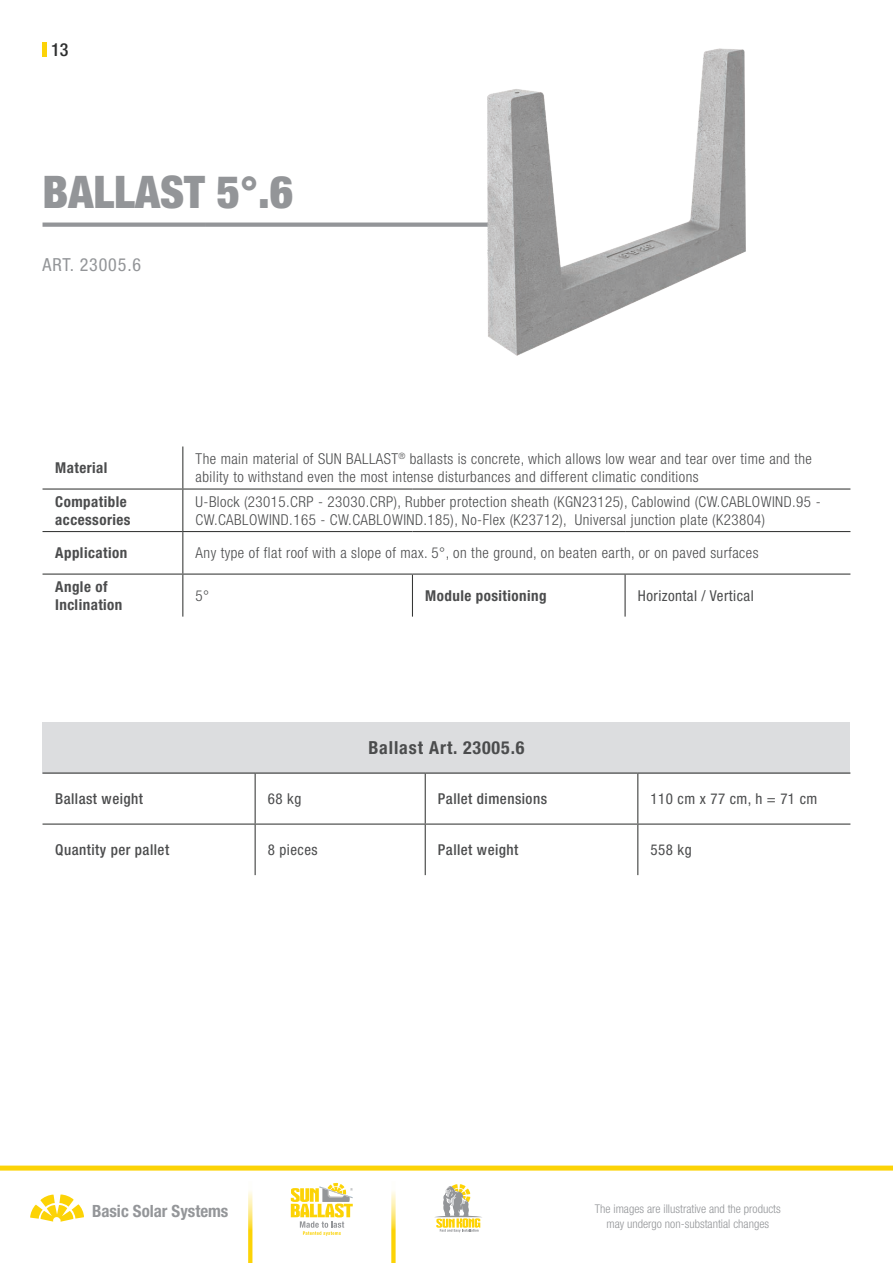
<style>
.page{position:relative;width:893px;height:1263px;background:#fff}
.page>*{position:absolute;margin:0;border:0;box-sizing:border-box;transform-origin:0 0}
.t1{font:900 condensed 45px "Helvetica Neue LT Pro";color:#939598}
.t2{font:700 condensed 18px "Helvetica Neue LT Pro";letter-spacing:.05em;color:#4b4c4d}
.t3{font:condensed 18px "Helvetica Neue LT Pro";letter-spacing:.05em;color:#939598}
.t4{font:500 condensed 18px "Helvetica Neue LT Pro";color:#2e2f2f}
.t5{font:700 condensed 16.95px "Helvetica Neue LT Pro";color:#949699}
.t6{font:300 condensed 15px/18px "Helvetica Neue LT Pro";letter-spacing:.03em;color:#4b4c4d}
.t7{font:700 condensed 15px/18px "Helvetica Neue LT Pro";letter-spacing:.03em;color:#4b4c4d}
.t8{font:500 condensed 15px "Helvetica Neue LT Pro";letter-spacing:.03em;color:#4b4c4d}
.t9{font:condensed 15px "Helvetica Neue LT Pro";letter-spacing:.03em;color:#4b4c4d}
.t10{font:300 condensed 12px/15px "Helvetica Neue LT Pro";color:#939598;text-align:center}
</style>
<div class="page">
<div style="left:0;top:1165px;width:893px;height:5px;background:#fcd306"></div>
<svg style="left:30px;top:1194px;width:54px;height:28px"></svg>
<svg style="left:248px;top:1191px;width:4px;height:72px"></svg>
<svg style="left:391px;top:1191px;width:5px;height:72px"></svg>
<svg style="left:434px;top:1184px;width:48px;height:48px"></svg>
<svg style="left:291px;top:1183px;width:62px;height:53px"></svg>
<hr style="left:43px;top:43px;width:4px;height:14px;background:#fcd308">
<div style="left:43px;top:222px;width:162px;height:5px;background:#939598"></div>
<div style="left:205px;top:222px;width:324px;height:5px;background:#939598"></div>
<div style="left:43px;top:722px;width:807px;height:51px;background:#dcdddf"></div>
<hr style="left:43px;top:772px;width:212px;height:1px;background:#363736">
<hr style="left:255px;top:772px;width:170px;height:1px;background:#363736">
<hr style="left:255px;top:773px;width:1px;height:50px;background:#363736">
<hr style="left:425px;top:772px;width:212px;height:1px;background:#363736">
<hr style="left:425px;top:773px;width:1px;height:50px;background:#363736">
<hr style="left:43px;top:823px;width:212px;height:2px;background:#363736">
<hr style="left:255px;top:823px;width:170px;height:2px;background:#363736">
<hr style="left:255px;top:825px;width:1px;height:50px;background:#363736">
<hr style="left:425px;top:823px;width:212px;height:2px;background:#363736">
<hr style="left:425px;top:825px;width:1px;height:50px;background:#363736">
<hr style="left:637px;top:772px;width:213px;height:1px;background:#363736">
<hr style="left:637px;top:773px;width:1px;height:50px;background:#363736">
<hr style="left:637px;top:823px;width:213px;height:2px;background:#363736">
<hr style="left:637px;top:825px;width:1px;height:50px;background:#363736">
<img style="left:401px;top:48px;width:345px;height:308px">
<hr style="left:182px;top:446px;width:1px;height:42px;background:#363736">
<hr style="left:43px;top:488px;width:140px;height:2px;background:#363736">
<hr style="left:183px;top:488px;width:229px;height:2px;background:#363736">
<hr style="left:182px;top:490px;width:1px;height:41px;background:#363736">
<hr style="left:412px;top:488px;width:213px;height:2px;background:#363736">
<hr style="left:625px;top:488px;width:225px;height:2px;background:#363736">
<hr style="left:43px;top:531px;width:140px;height:1px;background:#363736">
<hr style="left:183px;top:531px;width:229px;height:1px;background:#363736">
<hr style="left:182px;top:532px;width:1px;height:41px;background:#363736">
<hr style="left:412px;top:531px;width:213px;height:1px;background:#363736">
<hr style="left:625px;top:531px;width:225px;height:1px;background:#363736">
<hr style="left:43px;top:573px;width:140px;height:2px;background:#363736">
<hr style="left:183px;top:573px;width:229px;height:2px;background:#363736">
<hr style="left:182px;top:575px;width:1px;height:42px;background:#363736">
<hr style="left:412px;top:573px;width:213px;height:2px;background:#363736">
<hr style="left:412px;top:575px;width:1px;height:42px;background:#363736">
<hr style="left:625px;top:573px;width:225px;height:2px;background:#363736">
<hr style="left:625px;top:575px;width:1px;height:42px;background:#363736">
<p class="t4" style="left:51px;top:39px;width:19px">13</p>
<h1 class="t1" style="left:43px;top:164px;width:252px">BALLAST 5°.6</h1>
<p class="t3" style="left:43px;top:254px;width:100px">ART. 23005.6</p>
<p class="t7" style="left:55px;top:459px;width:54px">Material</p>
<p class="t6" style="left:196px;top:450px;width:618px">The main material of SUN BALLAST<sup>®</sup> ballasts is concrete, which allows low wear and tear over time and the ability to withstand even the most intense disturbances and different climatic conditions</p>
<p class="t7" style="left:55px;top:492px;width:77px">Compatible accessories</p>
<p class="t6" style="left:196px;top:492px;width:627px">U-Block (23015.CRP - 23030.CRP), Rubber protection sheath (KGN23125), Cablowind (CW.CABLOWIND.95 -<br>CW.CABLOWIND.165 - CW.CABLOWIND.185), No-Flex (K23712), Universal junction plate (K23804)</p>
<p class="t7" style="left:55px;top:544px;width:73px">Application</p>
<p class="t6" style="left:196px;top:544px;width:564px">Any type of flat roof with a slope of max. 5°, on the ground, on beaten earth, or on paved surfaces</p>
<p class="t7" style="left:55px;top:577px;width:69px">Angle of<br>Inclination</p>
<p class="t6" style="left:196px;top:586px;width:15px">5°</p>
<p class="t7" style="left:425px;top:586px;width:123px">Module positioning</p>
<p class="t9" style="left:638px;top:587px;width:117px">Horizontal / Vertical</p>
<p class="t2" style="left:368px;top:737px;width:158px">Ballast Art. 23005.6</p>
<p class="t8" style="left:55px;top:790px;width:89px">Ballast weight</p>
<p class="t9" style="left:268px;top:790px;width:35px">68 kg</p>
<p class="t8" style="left:438px;top:790px;width:111px">Pallet dimensions</p>
<p class="t9" style="left:651px;top:790px;width:168px">110 cm x 77 cm, h = 71 cm</p>
<p class="t8" style="left:55px;top:841px;width:115px">Quantity per pallet</p>
<p class="t9" style="left:268px;top:841px;width:51px">8 pieces</p>
<p class="t8" style="left:438px;top:841px;width:82px">Pallet weight</p>
<p class="t9" style="left:651px;top:841px;width:43px">558 kg</p>
<p class="t5" style="left:92px;top:1201px;width:138px">Basic Solar Systems</p>
<p class="t10" style="left:595px;top:1201px;width:187px">The images are illustrative and the products may undergo non-substantial changes</p>
</div>
